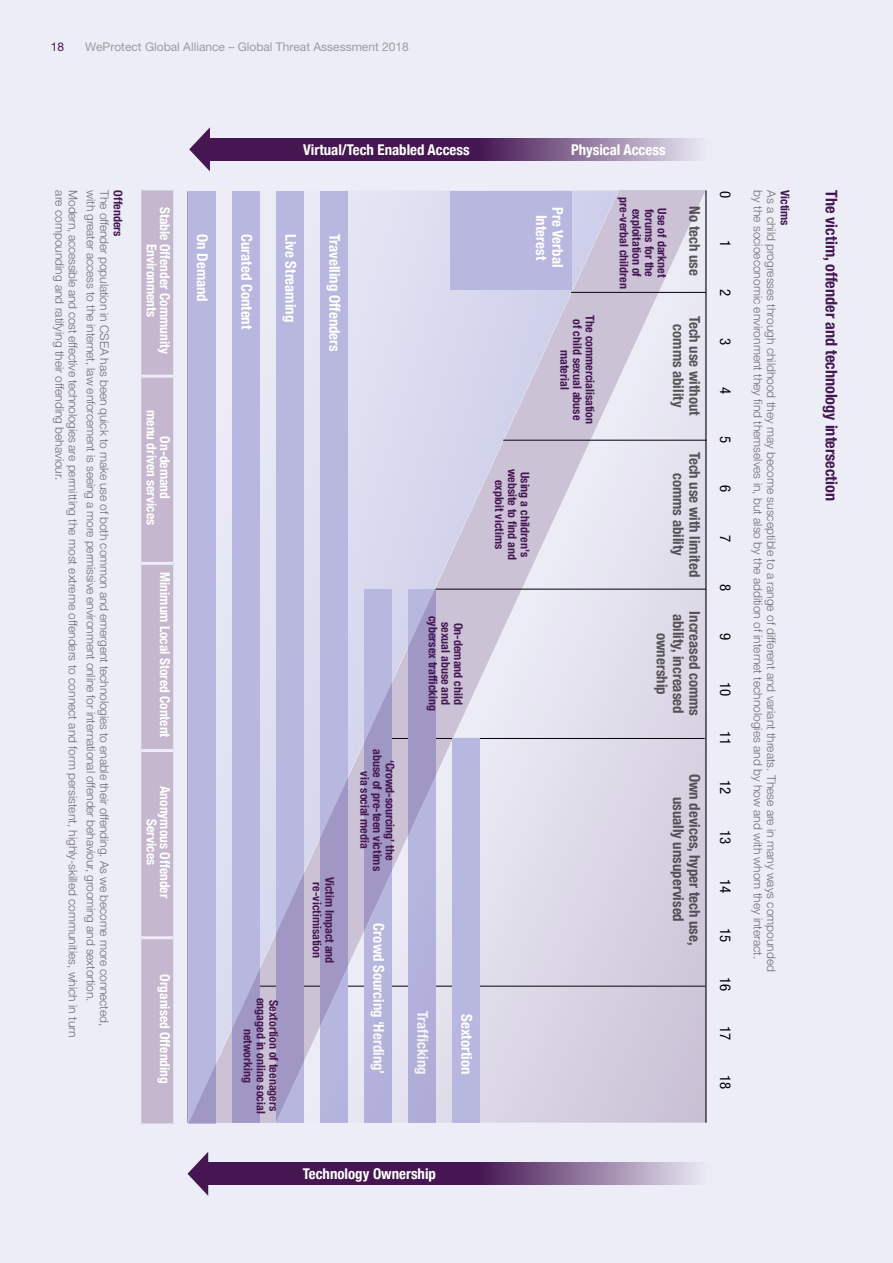
<style>
.page{position:relative;width:893px;height:1263px;background:#ecedf7}
.page>*{position:absolute;margin:0;border:0;box-sizing:border-box;transform-origin:0 0}
.t1{font:700 condensed 16.2px "Helvetica Neue LT Pro";color:#461653}
.t2{font:700 condensed 14.85px/16.4px "Helvetica Neue";color:#fff;text-align:center}
.t3{font:700 condensed 14.85px/16.4px "Helvetica Neue";color:#575756;text-align:center}
.t4{font:condensed 14.85px "Helvetica Neue LT Pro";color:#000}
.t5{font:700 condensed 13.5px/13.5px "Helvetica Neue";color:#fff;text-align:center}
.t6{font:300 12px "Helvetica Neue LT Pro";color:#706f6f}
.t7{font:700 condensed 12px/12.8px "Helvetica Neue LT Pro";color:#461653;text-align:center}
.t8{font:12px "Helvetica Neue LT Pro";color:#9d9d9c}
.t9{font:12px "Helvetica Neue LT Pro";color:#461653}
</style>
<div class="page">
<div style="left:141px;top:190px;width:32px;height:933px;background:#c4b7ce"></div>
<hr style="left:141px;top:375px;width:32px;height:3px;background:#ecedf7">
<hr style="left:141px;top:562px;width:32px;height:3px;background:#ecedf7">
<hr style="left:141px;top:749px;width:32px;height:3px;background:#ecedf7">
<hr style="left:141px;top:936px;width:32px;height:3px;background:#ecedf7">
<svg style="left:210px;top:138px;width:489px;height:23px;background:#694476"></svg>
<svg style="left:189px;top:127px;width:21px;height:44px"></svg>
<svg style="left:208px;top:1162px;width:491px;height:23px;background:#694476"></svg>
<svg style="left:187px;top:1152px;width:21px;height:44px"></svg>
<div style="left:188px;top:191px;width:28px;height:932px;background:#b7b7e0"></div>
<svg style="left:189px;top:190px;width:517px;height:933px;fill:#b7b7e0"></svg>
<svg style="left:277px;top:191px;width:429px;height:932px"></svg>
<div style="left:452px;top:738px;width:28px;height:385px;background:#b7b7e0"></div>
<p class="t9" style="left:51px;top:40px;width:15px">18</p>
<p class="t8" style="left:85px;top:40px;width:325px">WeProtect Global Alliance – Global Threat Assessment 2018</p>
<p class="t2" style="left:303px;top:140px;width:168px">Virtual/Tech Enabled Access</p>
<p class="t2" style="left:571px;top:140px;width:96px">Physical Access</p>
<p class="t6" style="left:67px;top:190px;width:291px;rotate:90deg">are compounding and ratifying their offending behaviour.</p>
<p class="t6" style="left:81px;top:190px;width:849px;rotate:90deg">Modern, accessible and cost effective technologies are permitting the most extreme offenders to connect and form persistent, highly-skilled communities, which in turn</p>
<p class="t6" style="left:98px;top:190px;width:812px;rotate:90deg">with greater access to the internet, law enforcement is seeing a more permissive environment online for international offender behaviour, grooming and sextortion.</p>
<p class="t6" style="left:112px;top:190px;width:837px;rotate:90deg">The offender population in CSEA has been quick to make use of both common and emergent technologies to enable their offending. As we become more connected,</p>
<p class="t7" style="left:124px;top:190px;width:48px;rotate:90deg">Offenders</p>
<p class="t4" style="left:734px;top:191px;width:9px;rotate:90deg">0</p>
<p class="t7" style="left:630px;top:197px;width:93px;rotate:90deg">pre-verbal children</p>
<p class="t5" style="left:173px;top:207px;width:149px;rotate:90deg">Stable Offender Community<br>Environments</p>
<p class="t3" style="left:704px;top:206px;width:71px;rotate:90deg">No tech use</p>
<p class="t2" style="left:567px;top:207px;width:61px;rotate:90deg">Pre Verbal<br>Interest</p>
<p class="t7" style="left:643px;top:209px;width:70px;rotate:90deg">exploitation of</p>
<p class="t7" style="left:656px;top:209px;width:69px;rotate:90deg">forums for the</p>
<p class="t7" style="left:669px;top:208px;width:71px;rotate:90deg">Use of darknet</p>
<p class="t2" style="left:212px;top:234px;width:69px;rotate:90deg">On Demand</p>
<p class="t2" style="left:256px;top:234px;width:97px;rotate:90deg">Curated Content</p>
<p class="t2" style="left:300px;top:234px;width:90px;rotate:90deg">Live Streaming</p>
<p class="t2" style="left:344px;top:234px;width:119px;rotate:90deg">Travelling Offenders</p>
<p class="t4" style="left:734px;top:240px;width:9px;rotate:90deg">1</p>
<p class="t4" style="left:734px;top:289px;width:9px;rotate:90deg">2</p>
<p class="t7" style="left:597px;top:315px;width:110px;rotate:90deg">The commercialisation of child sexual abuse material</p>
<p class="t3" style="left:704px;top:316px;width:102px;rotate:90deg">Tech use without comms ability</p>
<p class="t3" style="left:704px;top:452px;width:127px;rotate:90deg">Tech use with limited comms ability</p>
<p class="t3" style="left:688px;top:614px;width:101px;rotate:90deg">ability, increased</p>
<p class="t4" style="left:734px;top:338px;width:9px;rotate:90deg">3</p>
<p class="t4" style="left:734px;top:387px;width:9px;rotate:90deg">4</p>
<p class="t5" style="left:173px;top:410px;width:116px;rotate:90deg">On-demand<br>menu driven services</p>
<p class="t4" style="left:734px;top:436px;width:9px;rotate:90deg">5</p>
<p class="t7" style="left:519px;top:468px;width:93px;rotate:90deg">website to find and</p>
<p class="t7" style="left:538px;top:472px;width:87px;line-height:25.5px;rotate:90deg">Using a children’s exploit victims</p>
<p class="t4" style="left:734px;top:485px;width:9px;rotate:90deg">6</p>
<p class="t4" style="left:734px;top:535px;width:9px;rotate:90deg">7</p>
<p class="t5" style="left:173px;top:572px;width:167px;rotate:90deg">Minimum Local Stored Content</p>
<p class="t4" style="left:734px;top:584px;width:9px;rotate:90deg">8</p>
<p class="t3" style="left:712px;top:611px;width:106px;line-height:32.7px;rotate:90deg">Increased comms ownership</p>
<p class="t7" style="left:471px;top:616px;width:97px;line-height:25.5px;rotate:90deg">On-demand child cybersex trafficking</p>
<p class="t7" style="left:452px;top:622px;width:85px;rotate:90deg">sexual abuse and</p>
<p class="t4" style="left:734px;top:633px;width:9px;rotate:90deg">9</p>
<p class="t4" style="left:734px;top:682px;width:16px;rotate:90deg">10</p>
<p class="t4" style="left:734px;top:731px;width:16px;rotate:90deg">11</p>
<p class="t4" style="left:734px;top:780px;width:16px;rotate:90deg">12</p>
<p class="t4" style="left:734px;top:829px;width:16px;rotate:90deg">13</p>
<p class="t4" style="left:734px;top:879px;width:16px;rotate:90deg">14</p>
<p class="t4" style="left:734px;top:928px;width:16px;rotate:90deg">15</p>
<p class="t4" style="left:734px;top:977px;width:16px;rotate:90deg">16</p>
<p class="t4" style="left:734px;top:1026px;width:16px;rotate:90deg">17</p>
<p class="t4" style="left:734px;top:1075px;width:16px;rotate:90deg">18</p>
<p class="t7" style="left:397px;top:749px;width:123px;rotate:90deg">‘Crowd-sourcing’ the abuse of pre-teen victims via social media</p>
<p class="t3" style="left:704px;top:774px;width:173px;rotate:90deg">Own devices, hyper tech use, usually unsupervised</p>
<p class="t5" style="left:173px;top:786px;width:114px;rotate:90deg">Anonymous Offender<br>Services</p>
<p class="t7" style="left:336px;top:877px;width:88px;rotate:90deg">Victim Impact and re-victimisation</p>
<p class="t2" style="left:388px;top:923px;width:152px;rotate:90deg">Crowd Sourcing ‘Herding’</p>
<p class="t5" style="left:173px;top:974px;width:111px;rotate:90deg">Organised Offending</p>
<p class="t7" style="left:267px;top:998px;width:117px;rotate:90deg">engaged in online social</p>
<p class="t7" style="left:287px;top:1000px;width:113px;line-height:25.5px;rotate:90deg">Sextortion of teenagers networking</p>
<p class="t2" style="left:432px;top:1011px;width:65px;rotate:90deg">Trafficking</p>
<p class="t2" style="left:476px;top:1014px;width:62px;rotate:90deg">Sextortion</p>
<p class="t6" style="left:765px;top:190px;width:770px;rotate:90deg">by the socioeconomic environment they find themselves in, but also by the addition of internet technologies and by how and with whom they interact.</p>
<p class="t6" style="left:779px;top:190px;width:783px;rotate:90deg">As a child progresses through childhood they may become susceptible to a range of different and variant threats. These are in many ways compounded</p>
<p class="t7" style="left:791px;top:190px;width:37px;rotate:90deg">Victims</p>
<p class="t1" style="left:841px;top:190px;width:312px;rotate:90deg">The victim, offender and technology intersection</p>
<p class="t2" style="left:303px;top:1164px;width:135px">Technology Ownership</p>
</div>
